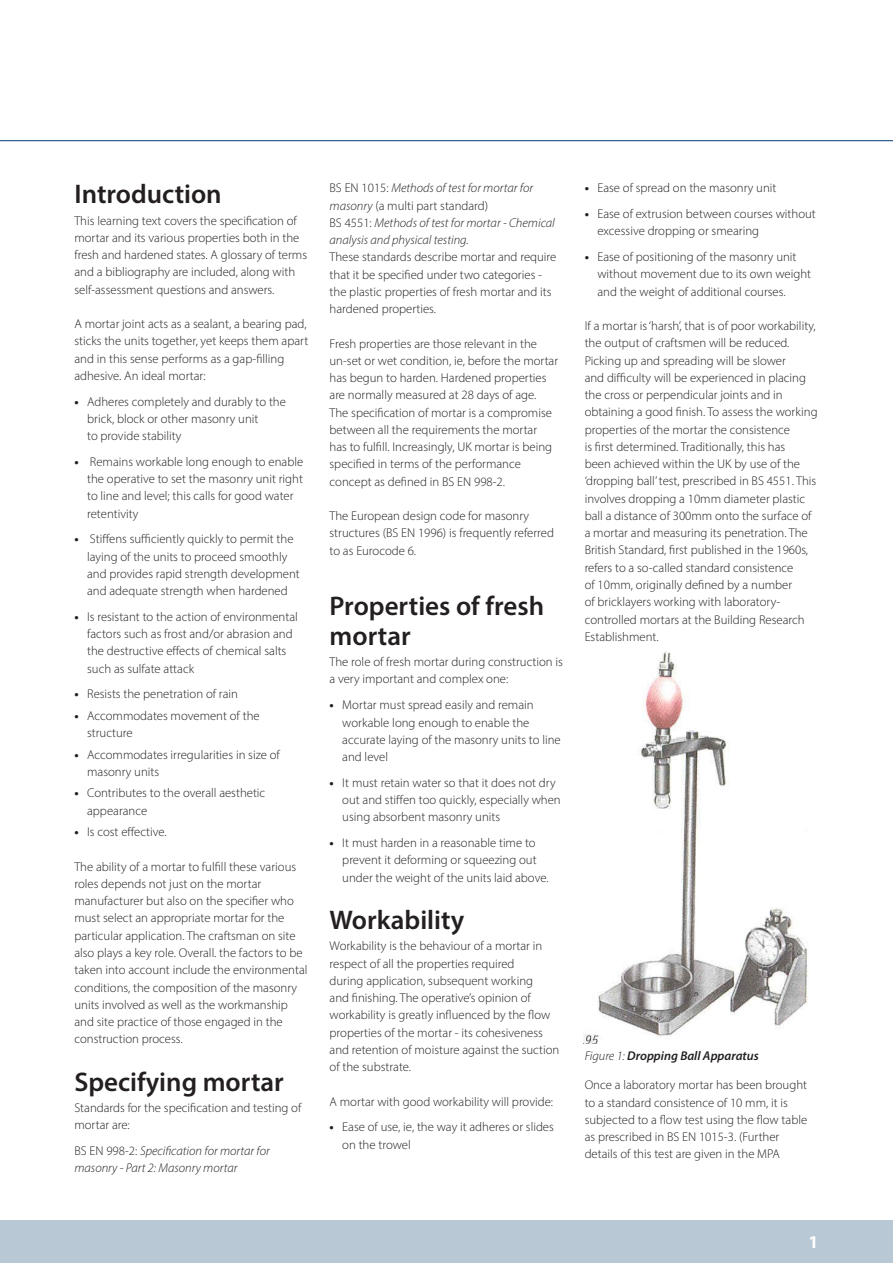
<style>
.page{position:relative;width:893px;height:1263px;background:#fff}
.page>*{position:absolute;margin:0;border:0;box-sizing:border-box;transform-origin:0 0}
.t1{font:600 27px/30px "Myriad Pro";color:#231f20}
.t2{font:700 18px "Myriad Pro";color:#fff}
.t3{font:300 12.75px/17.2px "Myriad Pro";color:#231f20}
.t4{font:italic 300 12.75px/17.2px "Myriad Pro";color:#231f20}
.t5{font:italic 600 12.75px "Myriad Pro";color:#231f20}
.s1{font-weight:700}
.s2{font-style:normal}
.s3{font-weight:300}
</style>
<div class="page">
<img style="left:584px;top:651px;width:225px;height:392px">
<hr style="left:0;top:140px;width:893px;height:1px;background:#003d78">
<div style="left:0;top:1220px;width:893px;height:43px;background:#b9c8d5"></div>
<h1 class="t1" style="left:74px;top:178px;width:149px">Introduction</h1>
<p class="t3" style="left:74px;top:212px;width:234px">This learning text covers the specification of mortar and its various properties both in the fresh and hardened states. A glossary of terms and a bibliography are included, along with self-assessment questions and answers.</p>
<p class="t3" style="left:74px;top:315px;width:235px">A mortar joint acts as a sealant, a bearing pad, sticks the units together, yet keeps them apart and in this sense performs as a gap-filling adhesive. An ideal mortar:</p>
<p class="t3" style="left:87px;top:393px;width:200px;text-indent:-13px"><span class="s1">•</span> Adheres completely and durably to the brick, block or other masonry unit<br>to provide stability</p>
<p class="t3" style="left:87px;top:453px;width:218px;text-indent:-13px"><span class="s1">•</span> Remains workable long enough to enable the operative to set the masonry unit right to line and level; this calls for good water retentivity</p>
<p class="t3" style="left:87px;top:530px;width:214px;text-indent:-13px"><span class="s1">•</span> Stiffens sufficiently quickly to permit the laying of the units to proceed smoothly and provides rapid strength development and adequate strength when hardened</p>
<p class="t3" style="left:87px;top:608px;width:212px;text-indent:-13px"><span class="s1">•</span> Is resistant to the action of environmental factors such as frost and/or abrasion and the destructive effects of chemical salts such as sulfate attack</p>
<p class="t3" style="left:74px;top:685px;width:165px"><span class="s1">•</span> Resists the penetration of rain</p>
<p class="t3" style="left:87px;top:707px;width:174px;text-indent:-13px"><span class="s1">•</span> Accommodates movement of the structure</p>
<p class="t3" style="left:87px;top:746px;width:194px;text-indent:-13px"><span class="s1">•</span> Accommodates irregularities in size of masonry units</p>
<p class="t3" style="left:87px;top:784px;width:180px;text-indent:-13px"><span class="s1">•</span> Contributes to the overall aesthetic appearance</p>
<p class="t3" style="left:74px;top:823px;width:94px"><span class="s1">•</span> Is cost effective.</p>
<p class="t3" style="left:74px;top:858px;width:235px">The ability of a mortar to fulfill these various roles depends not just on the mortar manufacturer but also on the specifier who must select an appropriate mortar for the particular application. The craftsman on site also plays a key role. Overall. the factors to be taken into account include the environmental conditions, the composition of the masonry units involved as well as the workmanship and site practice of those engaged in the construction process.</p>
<h1 class="t1" style="left:74px;top:1066px;width:211px">Specifying mortar</h1>
<p class="t3" style="left:74px;top:1099px;width:228px">Standards for the specification and testing of mortar are:</p>
<p class="t4" style="left:74px;top:1142px;width:197px"><span class="s2">BS EN 998-2:</span> Specification for mortar for masonry - Part 2: Masonry mortar</p>
<p class="t4" style="left:330px;top:179px;width:227px"><span class="s2">BS EN 1015:</span> Methods of test for mortar for masonry <span class="s2">(a multi part standard)<br>BS 4551:</span> Methods of test for mortar - Chemical analysis and physical testing.</p>
<p class="t3" style="left:330px;top:248px;width:228px">These standards describe mortar and require that it be specified under two categories - the plastic properties of fresh mortar and its hardened properties.</p>
<p class="t3" style="left:330px;top:335px;width:230px">Fresh properties are those relevant in the un-set or wet condition, ie, before the mortar has begun to harden. Hardened properties are normally measured at 28 days of age.<br>The specification of mortar is a compromise between all the requirements the mortar<br>has to fulfill. Increasingly, UK mortar is being specified in terms of the performance concept as defined in BS EN 998-2.</p>
<p class="t3" style="left:330px;top:507px;width:226px">The European design code for masonry structures (BS EN 1996) is frequently referred to as Eurocode 6.</p>
<h1 class="t1" style="left:330px;top:590px;width:216px">Properties of fresh mortar</h1>
<p class="t3" style="left:330px;top:653px;width:235px">The role of fresh mortar during construction is a very important and complex one:</p>
<p class="t3" style="left:342px;top:696px;width:220px;text-indent:-13px"><span class="s1">•</span> Mortar must spread easily and remain workable long enough to enable the accurate laying of the masonry units to line and level</p>
<p class="t3" style="left:342px;top:774px;width:220px;text-indent:-13px"><span class="s1">•</span> It must retain water so that it does not dry out and stiffen too quickly, especially when using absorbent masonry units</p>
<p class="t3" style="left:342px;top:834px;width:208px;text-indent:-13px"><span class="s1">•</span> It must harden in a reasonable time to prevent it deforming or squeezing out under the weight of the units laid above.</p>
<h1 class="t1" style="left:330px;top:904px;width:136px">Workability</h1>
<p class="t3" style="left:330px;top:937px;width:231px">Workability is the behaviour of a mortar in respect of all the properties required<br>during application, subsequent working<br>and finishing. The operative’s opinion of workability is greatly influenced by the flow properties of the mortar - its cohesiveness and retention of moisture against the suction of the substrate.</p>
<p class="t3" style="left:330px;top:1092px;width:225px">A mortar with good workability will provide:</p>
<p class="t3" style="left:342px;top:1118px;width:213px;text-indent:-13px"><span class="s1">•</span> Ease of use, ie, the way it adheres or slides on the trowel</p>
<p class="t3" style="left:585px;top:179px;width:193px"><span class="s1">•</span> Ease of spread on the masonry unit</p>
<p class="t3" style="left:597px;top:205px;width:220px;text-indent:-13px"><span class="s1">•</span> Ease of extrusion between courses without excessive dropping or smearing</p>
<p class="t3" style="left:597px;top:248px;width:215px;text-indent:-13px"><span class="s1">•</span> Ease of positioning of the masonry unit without movement due to its own weight and the weight of additional courses.</p>
<p class="t3" style="left:585px;top:317px;width:234px">If a mortar is ‘harsh’, that is of poor workability, the output of craftsmen will be reduced.<br>Picking up and spreading will be slower<br>and difficulty will be experienced in placing the cross or perpendicular joints and in obtaining a good finish. To assess the working properties of the mortar the consistence<br>is first determined. Traditionally, this has<br>been achieved within the UK by use of the ‘dropping ball’ test, prescribed in BS 4551. This involves dropping a 10mm diameter plastic ball a distance of 300mm onto the surface of a mortar and measuring its penetration. The British Standard, first published in the 1960s, refers to a so-called standard consistence<br>of 10mm, originally defined by a number<br>of bricklayers working with laboratory&shy;controlled mortars at the Building Research Establishment.</p>
<p class="t5" style="left:585px;top:1047px;width:176px"><span class="s3">Figure 1:</span> Dropping Ball Apparatus</p>
<p class="t3" style="left:585px;top:1076px;width:224px">Once a laboratory mortar has been brought to a standard consistence of 10 mm, it is subjected to a flow test using the flow table as prescribed in BS EN 1015-3. (Further details of this test are given in the MPA</p>
<h2 class="t2" style="left:809px;top:1231px;width:11px">1</h2>
</div>
